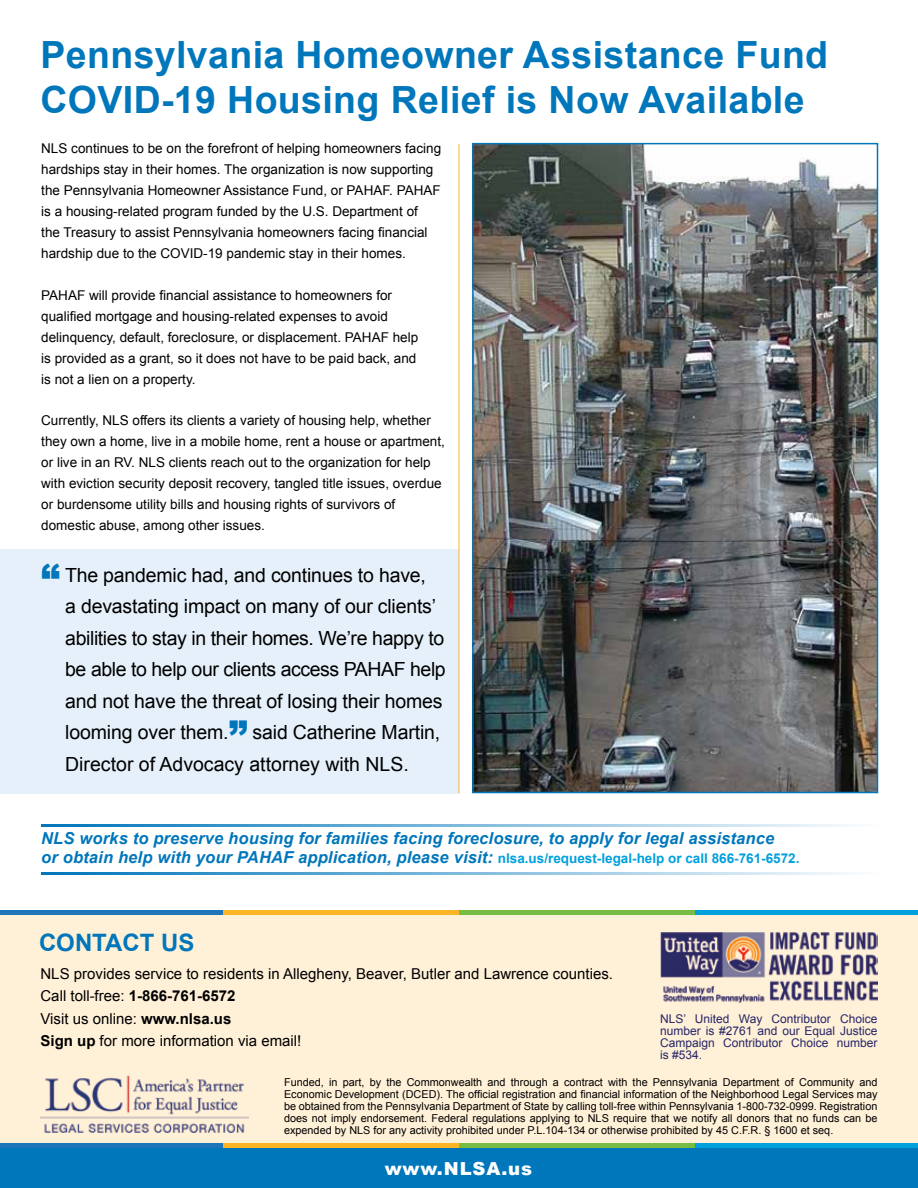
<style>
.page{position:relative;width:918px;height:1188px;background:#fff}
.page>*{position:absolute;margin:0;border:0;box-sizing:border-box;transform-origin:0 0}
.t1{font:700 37.5px/45px "Arial";letter-spacing:.01em;color:#0076bb}
.t2{font:700 24px "Arial";color:#0076bb}
.t3{font:19.5px/31.5px "Arial";letter-spacing:-.01em;color:#000}
.t4{font:900 18px "Arial";letter-spacing:.05em;color:#fff}
.t5{font:italic 700 16.5px/19.8px "Arial";letter-spacing:.01em;color:#0076bb}
.t6{font:15px/22.5px "Arial";color:#000}
.t7{font:13.5px/21px "Arial";color:#000}
.t8{font:12px/12px "Arial";color:#262668;text-align:justify}
.t9{font:10.8px/12px "Arial";color:#000;text-align:justify}
.s1{font-weight:900;font-size:37.5px;color:#0076bb}
.s2{font-style:normal;font-size:13.5px;color:#00a0dd}
.s3{font-weight:700}
</style>
<div class="page">
<div style="left:0;top:549px;width:459px;height:244px;background:#e6f0fa"></div>
<div style="left:0;top:911px;width:918px;height:240px;background:#fff0d8"></div>
<div style="left:0;top:1148px;width:918px;height:40px;background:#0076bb"></div>
<img style="left:40px;top:1075px;width:209px;height:57px">
<img style="left:660px;top:932px;width:218px;height:71px">
<div style="left:223px;top:1143px;width:236px;height:5px;background:#fcb524"></div>
<div style="left:0;top:1143px;width:223px;height:5px;background:#1e75ba"></div>
<div style="left:459px;top:1143px;width:237px;height:5px;background:#79bc43"></div>
<div style="left:696px;top:1143px;width:222px;height:5px;background:#00a0dd"></div>
<hr style="left:223px;top:911px;width:236px;height:4px;background:#fcb524">
<hr style="left:0;top:911px;width:223px;height:4px;background:#1e75ba">
<hr style="left:459px;top:911px;width:237px;height:4px;background:#79bc43">
<hr style="left:696px;top:911px;width:222px;height:4px;background:#00a0dd">
<img style="left:475px;top:146px;width:400px;height:644px">
<div style="left:472px;top:143px;width:406px;height:650px;border:2px solid #0076bb"></div>
<hr style="left:459px;top:144px;width:1px;height:649px;background:#fcb525">
<hr style="left:41px;top:824px;width:837px;height:3px;background:#0076bb">
<hr style="left:41px;top:872px;width:837px;height:3px;background:#0076bb">
<h1 class="t1" style="left:40px;top:33px;width:789px">Pennsylvania Homeowner Assistance Fund<br>COVID-19 Housing Relief is Now Available</h1>
<p class="t7" style="left:41px;top:138px;width:401px">NLS continues to be on the forefront of helping homeowners facing hardships stay in their homes. The organization is now supporting the Pennsylvania Homeowner Assistance Fund, or PAHAF. PAHAF is a housing-related program funded by the U.S. Department of<br>the Treasury to assist Pennsylvania homeowners facing financial hardship due to the COVID-19 pandemic stay in their homes.</p>
<p class="t7" style="left:41px;top:285px;width:378px">PAHAF will provide financial assistance to homeowners for qualified mortgage and housing-related expenses to avoid delinquency, default, foreclosure, or displacement. PAHAF help is provided as a grant, so it does not have to be paid back, and is not a lien on a property.</p>
<p class="t7" style="left:41px;top:410px;width:405px">Currently, NLS offers its clients a variety of housing help, whether they own a home, live in a mobile home, rent a house or apartment, or live in an RV. NLS clients reach out to the organization for help with eviction security deposit recovery, tangled title issues, overdue or burdensome utility bills and housing rights of survivors of domestic abuse, among other issues.</p>
<p class="t3" style="left:65px;top:559px;width:382px;text-indent:-24px"><span class="s1">“</span> The pandemic had, and continues to have,<br>a devastating impact on many of our clients’ abilities to stay in their homes. We’re happy to be able to help our clients access PAHAF help and not have the threat of losing their homes looming over them.<span class="s1">”</span> said Catherine Martin, Director of Advocacy attorney with NLS.</p>
<p class="t5" style="left:41px;top:828px;width:760px">NLS works to preserve housing for families facing foreclosure, to apply for legal assistance<br>or obtain help with your PAHAF application, please visit: <span class="s2">nlsa.us/request-legal-help or call 866-761-6572.</span></p>
<h2 class="t2" style="left:39px;top:926px;width:157px">CONTACT US</h2>
<p class="t6" style="left:40px;top:962px;width:574px">NLS provides service to residents in Allegheny, Beaver, Butler and Lawrence counties.<br>Call toll-free: <span class="s3">1-866-761-6572<br></span>Visit us online: <span class="s3">www.nlsa.us<br>Sign up</span> for more information via email!</p>
<p class="t8" style="left:660px;top:1013px;width:219px">NLS’ United Way Contributor Choice number is #2761 and our Equal Justice Campaign Contributor Choice number is #534.</p>
<p class="t9" style="left:284px;top:1076px;width:595px">Funded, in part, by the Commonwealth and through a contract with the Pennsylvania Department of Community and Economic Development (DCED). The official registration and financial information of the Neighborhood Legal Services may be obtained from the Pennsylvania Department of State by calling toll-free within Pennsylvania 1-800-732-0999. Registration does not imply endorsement. Federal regulations applying to NLS require that we notify all donors that no funds can be expended by NLS for any activity prohibited under P.L.104-134 or otherwise prohibited by 45 C.F.R. § 1600 et seq.</p>
<h3 class="t4" style="left:385px;top:1155px;width:149px">www.NLSA.us</h3>
</div>
